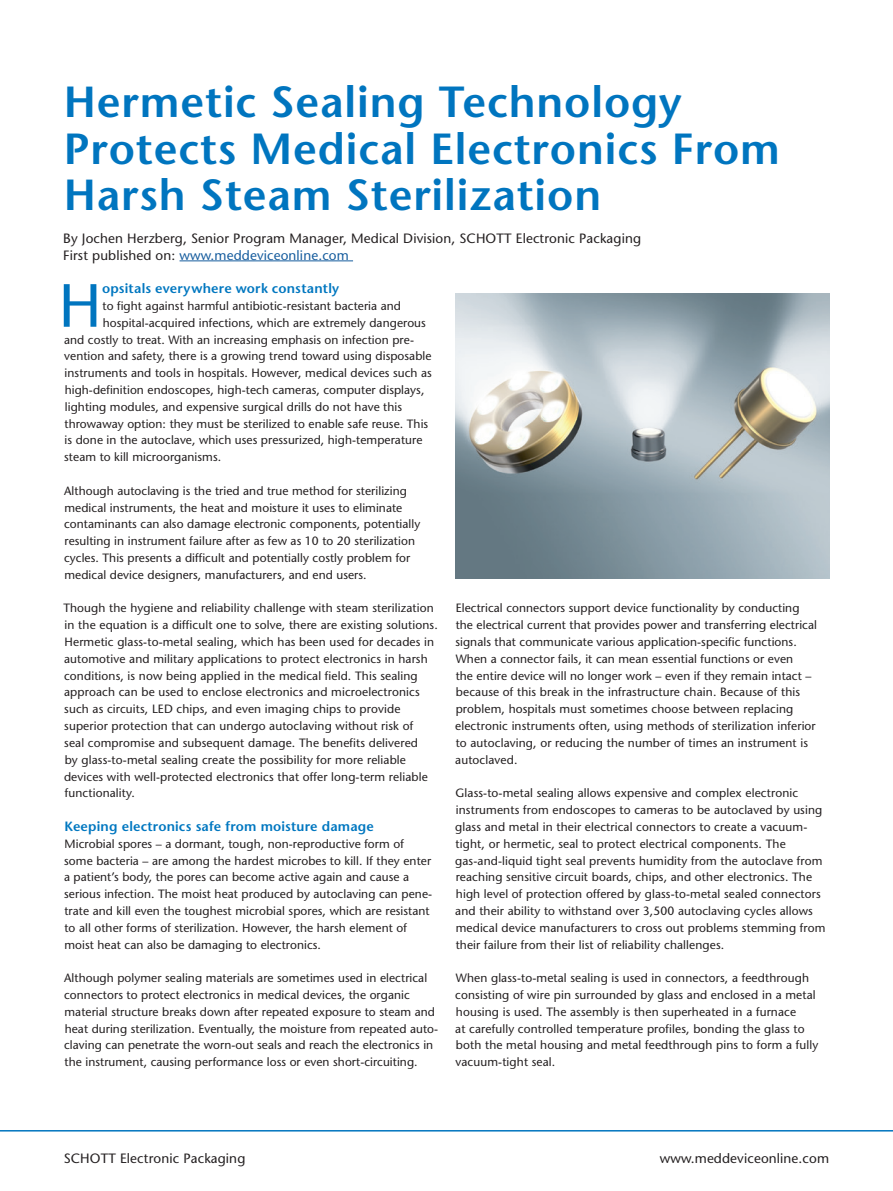
<style>
.page{position:relative;width:893px;height:1191px;background:#fff}
.page>*{position:absolute;margin:0;border:0;box-sizing:border-box;transform-origin:0 0}
.t1{font:500 60.75px "Stone Sans Std";color:#0075bf}
.t2{font:600 43.5px/46.5px "Stone Sans Std";letter-spacing:.02em;color:#0075bf}
.t3{font:500 13.5px/16.8px "Stone Sans Std";letter-spacing:.01em;color:#231f20}
.t4{font:600 13.5px "Stone Sans Std";letter-spacing:.01em;color:#0077c0}
.t5{font:600 13.5px "Stone Sans";letter-spacing:.02em;color:#0077c0}
.t6{font:500 12px/16.8px "Stone Sans Std";letter-spacing:.005em;color:#231f20}
.s1{color:#175d9e}
</style>
<div class="page">
<hr style="left:0;top:1130px;width:893px;height:1px;background:#0075bf">
<img style="left:455px;top:293px;width:374px;height:286px">
<hr style="left:180px;top:260px;width:173px;height:1px;background:#175d9e">
<h2 class="t2" style="left:64px;top:79px;width:718px">Hermetic Sealing Technology<br>Protects Medical Electronics From<br>Harsh Steam Sterilization</h2>
<p class="t3" style="left:63px;top:230px;width:579px">By Jochen Herzberg, Senior Program Manager, Medical Division, SCHOTT Electronic Packaging<br>First published on: <span class="s1">www.meddeviceonline.com</span></p>
<h1 class="t1" style="left:59px;top:269px;width:44px">H</h1>
<p class="t5" style="left:102px;top:280px;width:239px">opsitals everywhere work constantly</p>
<p class="t6" style="left:102px;top:297px;width:300px">to fight against harmful antibiotic-resistant bacteria and</p>
<p class="t6" style="left:103px;top:314px;width:325px">hospital-acquired infections, which are extremely dangerous</p>
<p class="t6" style="left:64px;top:331px;width:351px">and costly to treat. With an increasing emphasis on infection pre-</p>
<p class="t6" style="left:64px;top:348px;width:369px">vention and safety, there is a growing trend toward using disposable</p>
<p class="t6" style="left:65px;top:364px;width:369px">instruments and tools in hospitals. However, medical devices such as</p>
<p class="t6" style="left:65px;top:381px;width:361px">high-definition endoscopes, high-tech cameras, computer displays,</p>
<p class="t6" style="left:65px;top:398px;width:339px">lighting modules, and expensive surgical drills do not have this</p>
<p class="t6" style="left:64px;top:415px;width:365px">throwaway option: they must be sterilized to enable safe reuse. This</p>
<p class="t6" style="left:65px;top:432px;width:359px">is done in the autoclave, which uses pressurized, high-temperature</p>
<p class="t6" style="left:64px;top:448px;width:158px">steam to kill microorganisms.</p>
<p class="t6" style="left:64px;top:482px;width:358px">Although autoclaving is the tried and true method for sterilizing medical instruments, the heat and moisture it uses to eliminate contaminants can also damage electronic components, potentially resulting in instrument failure after as few as 10 to 20 sterilization cycles. This presents a difficult and potentially costly problem for medical device designers, manufacturers, and end users.</p>
<p class="t6" style="left:63px;top:600px;width:376px">Though the hygiene and reliability challenge with steam sterilization in the equation is a difficult one to solve, there are existing solutions.<br>Hermetic glass-to-metal sealing, which has been used for decades in automotive and military applications to protect electronics in harsh conditions, is now being applied in the medical field. This sealing approach can be used to enclose electronics and microelectronics such as circuits, LED chips, and even imaging chips to provide superior protection that can undergo autoclaving without risk of<br>seal compromise and subsequent damage. The benefits delivered<br>by glass-to-metal sealing create the possibility for more reliable devices with well-protected electronics that offer long-term reliable functionality.</p>
<p class="t4" style="left:64px;top:818px;width:311px">Keeping electronics safe from moisture damage</p>
<p class="t6" style="left:64px;top:835px;width:370px">Microbial spores – a dormant, tough, non-reproductive form of some bacteria – are among the hardest microbes to kill. If they enter a patient’s body, the pores can become active again and cause a serious infection. The moist heat produced by autoclaving can pene&shy;trate and kill even the toughest microbial spores, which are resistant to all other forms of sterilization. However, the harsh element of moist heat can also be damaging to electronics.</p>
<p class="t6" style="left:64px;top:969px;width:376px">Although polymer sealing materials are sometimes used in electrical connectors to protect electronics in medical devices, the organic material structure breaks down after repeated exposure to steam and heat during sterilization. Eventually, the moisture from repeated auto&shy;claving can penetrate the worn-out seals and reach the electronics in the instrument, causing performance loss or even short-circuiting.</p>
<p class="t6" style="left:455px;top:600px;width:363px">Electrical connectors support device functionality by conducting the electrical current that provides power and transferring electrical signals that communicate various application-specific functions.<br>When a connector fails, it can mean essential functions or even<br>the entire device will no longer work – even if they remain intact – because of this break in the infrastructure chain. Because of this problem, hospitals must sometimes choose between replacing electronic instruments often, using methods of sterilization inferior to autoclaving, or reducing the number of times an instrument is autoclaved.</p>
<p class="t6" style="left:455px;top:784px;width:372px">Glass-to-metal sealing allows expensive and complex electronic instruments from endoscopes to cameras to be autoclaved by using glass and metal in their electrical connectors to create a vacuum&shy;tight, or hermetic, seal to protect electrical components. The gas-and-liquid tight seal prevents humidity from the autoclave from reaching sensitive circuit boards, chips, and other electronics. The high level of protection offered by glass-to-metal sealed connectors and their ability to withstand over 3,500 autoclaving cycles allows medical device manufacturers to cross out problems stemming from their failure from their list of reliability challenges.</p>
<p class="t6" style="left:455px;top:969px;width:365px">When glass-to-metal sealing is used in connectors, a feedthrough consisting of wire pin surrounded by glass and enclosed in a metal housing is used. The assembly is then superheated in a furnace<br>at carefully controlled temperature profiles, bonding the glass to both the metal housing and metal feedthrough pins to form a fully vacuum-tight seal.</p>
<p class="t3" style="left:64px;top:1149px;width:183px">SCHOTT Electronic Packaging</p>
<p class="t3" style="left:660px;top:1149px;width:171px">www.meddeviceonline.com</p>
</div>
